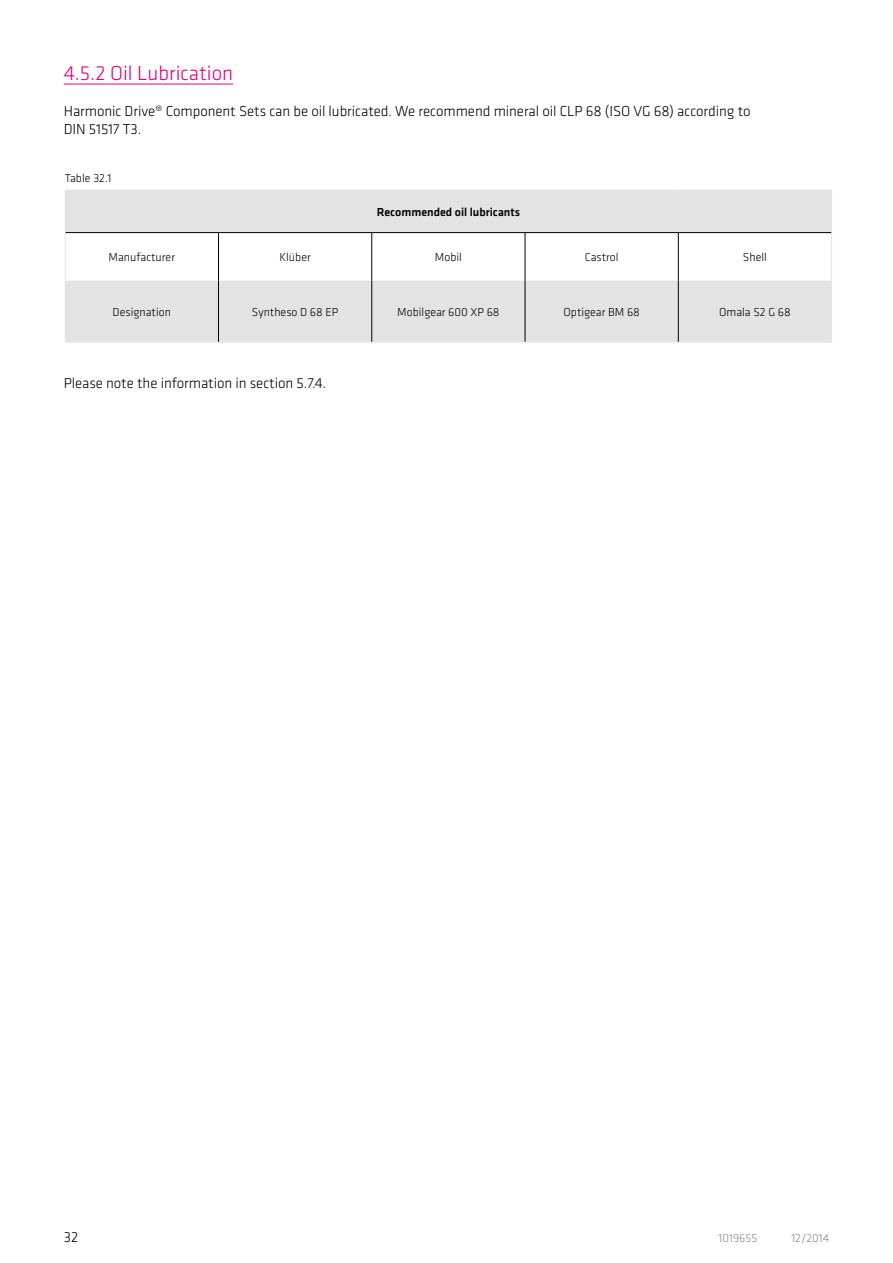
<style>
.page{position:relative;width:893px;height:1263px;background:#fff}
.page>*{position:absolute;margin:0;border:0;box-sizing:border-box;transform-origin:0 0}
.t1{font:300 21px "Klavika Basic";color:#e5007d}
.t2{font:300 15px/18px "Klavika Basic";letter-spacing:-.005em;color:#000}
.t3{font:300 12px "Klavika Basic";color:#000}
.t4{font:500 12px "Klavika Basic";color:#000}
.t5{font:300 12px "Klavika Basic";color:#878786}
</style>
<div class="page">
<hr style="left:64px;top:84px;width:169px;height:1px;background:#e5007d">
<div style="left:65px;top:190px;width:767px;height:43px;background:#e3e3e3"></div>
<div style="left:66px;top:281px;width:765px;height:61px;background:#e3e3e3"></div>
<hr style="left:65px;top:233px;width:1px;height:48px;background:#e3e3e3">
<hr style="left:65px;top:281px;width:1px;height:61px;background:#e3e3e3">
<hr style="left:65px;top:342px;width:153px;height:1px;background:#e3e3e3">
<hr style="left:218px;top:342px;width:154px;height:1px;background:#e3e3e3">
<hr style="left:372px;top:342px;width:153px;height:1px;background:#e3e3e3">
<hr style="left:525px;top:342px;width:153px;height:1px;background:#e3e3e3">
<hr style="left:678px;top:342px;width:154px;height:1px;background:#e3e3e3">
<hr style="left:831px;top:233px;width:1px;height:48px;background:#e3e3e3">
<hr style="left:831px;top:281px;width:1px;height:61px;background:#e3e3e3">
<hr style="left:218px;top:233px;width:1px;height:48px;background:#000">
<hr style="left:371px;top:233px;width:1px;height:48px;background:#000">
<hr style="left:525px;top:233px;width:1px;height:48px;background:#000">
<hr style="left:678px;top:233px;width:1px;height:48px;background:#000">
<hr style="left:218px;top:281px;width:1px;height:61px;background:#000">
<hr style="left:371px;top:281px;width:1px;height:61px;background:#000">
<hr style="left:525px;top:281px;width:1px;height:61px;background:#000">
<hr style="left:678px;top:281px;width:1px;height:61px;background:#000">
<hr style="left:66px;top:232px;width:152px;height:1px;background:#000">
<hr style="left:218px;top:232px;width:154px;height:1px;background:#000">
<hr style="left:372px;top:232px;width:153px;height:1px;background:#000">
<hr style="left:525px;top:232px;width:153px;height:1px;background:#000">
<hr style="left:678px;top:232px;width:153px;height:1px;background:#000">
<h1 class="t1" style="left:64px;top:60px;width:171px">4.5.2 Oil Lubrication</h1>
<p class="t2" style="left:64px;top:101px;width:688px">Harmonic Drive® Component Sets can be oil lubricated. We recommend mineral oil CLP 68 (ISO VG 68) according to<br>DIN 51517 T3.</p>
<p class="t3" style="left:65px;top:170px;width:48px">Table 32.1</p>
<p class="t4" style="left:377px;top:204px;width:145px">Recommended oil lubricants</p>
<p class="t3" style="left:109px;top:250px;width:68px">Manufacturer</p>
<p class="t3" style="left:279px;top:250px;width:33px">Klüber</p>
<p class="t3" style="left:435px;top:250px;width:29px">Mobil</p>
<p class="t3" style="left:585px;top:250px;width:35px">Castrol</p>
<p class="t3" style="left:743px;top:250px;width:25px">Shell</p>
<p class="t3" style="left:113px;top:305px;width:60px">Designation</p>
<p class="t3" style="left:252px;top:305px;width:88px">Syntheso D 68 EP</p>
<p class="t3" style="left:397px;top:305px;width:104px">Mobilgear 600 XP 68</p>
<p class="t3" style="left:563px;top:305px;width:78px">Optigear BM 68</p>
<p class="t3" style="left:719px;top:305px;width:73px">Omala S2 G 68</p>
<p class="t2" style="left:64px;top:374px;width:264px">Please note the information in section 5.7.4.</p>
<p class="t2" style="left:64px;top:1228px;width:16px">32</p>
<p class="t5" style="left:719px;top:1231px;width:40px">1019655</p>
<p class="t5" style="left:791px;top:1231px;width:39px">12/2014</p>
</div>
